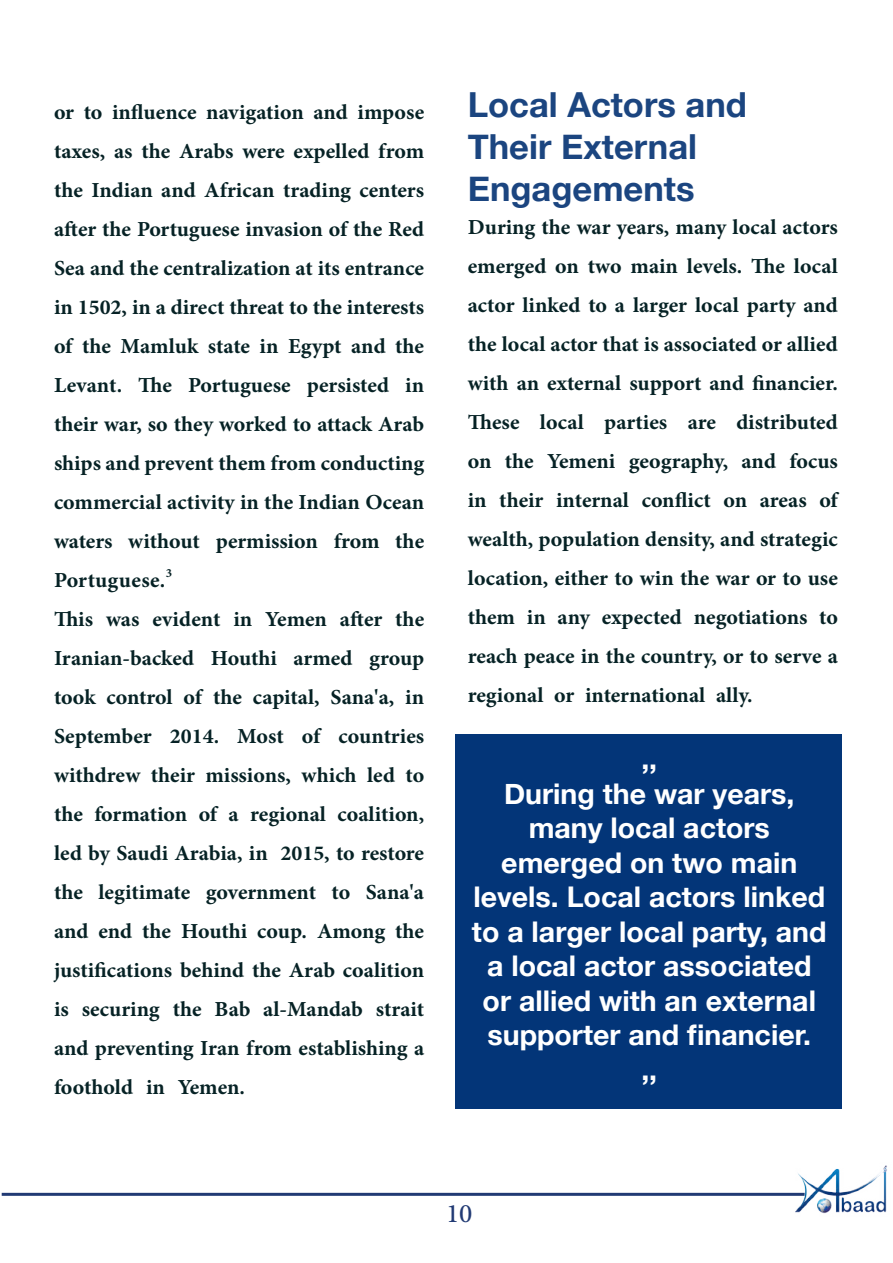
<style>
.page{position:relative;width:893px;height:1263px;background:#fff}
.page>*{position:absolute;margin:0;border:0;box-sizing:border-box;transform-origin:0 0}
.t1{font:37.5px "Adobe Arabic";color:#213a74}
.t2{font:700 34.5px/42px "Helvetica Neue LT";color:#1b4580}
.t3{font:700 30px/39px "Adobe Arabic";color:#062225;text-align:right}
.t4{font:700 28.5px/34.5px "Helvetica Neue LT";color:#fff;text-align:center}
</style>
<div class="page">
<hr style="left:2px;top:1193px;width:803px;height:3px;background:#213a74">
<img style="left:791px;top:1165px;width:96px;height:49px">
<div style="left:455px;top:734px;width:386px;height:374px;background:#033578"></div>
<p class="t3" style="left:54px;top:89px;width:372px">or to influence navigation and impose taxes, as the Arabs were expelled from the Indian and African trading centers after the Portuguese invasion of the Red Sea and the centralization at its entrance in 1502, in a direct threat to the interests of the Mamluk state in Egypt and the in</p>
<p class="t3" style="left:138px;top:362px;width:35px">The</p>
<p class="t3" style="left:307px;top:362px;width:84px">persisted</p>
<p class="t3" style="left:54px;top:362px;width:70px">Levant.</p>
<p class="t3" style="left:54px;top:401px;width:372px">their war so, they worked to attack Arab</p>
<p class="t3" style="left:54px;top:440px;width:372px">shipsandpreventthemfromconducting</p>
<p class="t3" style="left:54px;top:479px;width:372px">commercial activity in the Indian Ocean</p>
<p class="t3" style="left:395px;top:518px;width:30px">the</p>
<p class="t3" style="left:188px;top:362px;width:104px">Portuguese</p>
<p class="t3" style="left:128px;top:518px;width:73px">without</p>
<p class="t3" style="left:334px;top:518px;width:47px">from</p>
<p class="t3" style="left:216px;top:518px;width:104px">permission</p>
<p class="t3" style="left:54px;top:518px;width:60px">waters</p>
<p class="t3" style="left:54px;top:557px;width:120px">Portuguese.<sup>3</sup></p>
<p class="t3" style="left:54px;top:596px;width:372px">This was evident in Yemen after the</p>
<p class="t3" style="left:369px;top:635px;width:57px">group</p>
<p class="t3" style="left:54px;top:635px;width:142px">Iranian-backed</p>
<p class="t3" style="left:54px;top:674px;width:372px">took control of the capital, Sana i n,a'</p>
<p class="t3" style="left:339px;top:713px;width:87px">countries</p>
<p class="t3" style="left:211px;top:635px;width:68px">Houthi</p>
<p class="t3" style="left:293px;top:635px;width:61px">armed</p>
<p class="t3" style="left:54px;top:713px;width:99px">September</p>
<p class="t3" style="left:54px;top:752px;width:372px">withdrew their missions, which led to</p>
<p class="t3" style="left:54px;top:791px;width:372px">the formation of a regional coalition,</p>
<p class="t3" style="left:54px;top:830px;width:372px">led by Saudi Arabia in, 2015, to restore</p>
<p class="t3" style="left:366px;top:869px;width:60px">Sanaa'</p>
<p class="t3" style="left:302px;top:713px;width:20px">of</p>
<p class="t3" style="left:237px;top:713px;width:48px">Most</p>
<p class="t3" style="left:170px;top:713px;width:51px">2014.</p>
<p class="t3" style="left:54px;top:869px;width:372px;text-align:left">the<br>and end the Houthi coup. Among the justifications behind the Arab coalition is securing the Bab -a l Mandab strait and preventing Iran from establishing a foothold in Yemen.</p>
<p class="t3" style="left:98px;top:869px;width:93px">legitimate</p>
<p class="t3" style="left:206px;top:869px;width:112px">government</p>
<p class="t3" style="left:332px;top:869px;width:20px">to</p>
<p class="t2" style="left:468px;top:84px;width:281px">Local Actors and<br>Their External<br>Engagements</p>
<p class="t3" style="left:468px;top:204px;width:372px">During the war years, many local actors emerged on two main levels. The local actor linked to a larger local party and the local actor that is associated or allied with an external support and financier. distributed</p>
<p class="t3" style="left:468px;top:399px;width:372px;text-align:left">These<br>on the Yemeni geography, and focus in their internal conflict on areas of wealth, population density, and strategic location, either to win the war or to use them in any expected negotiations to reach peace in the country or, to serve a regional or international ally.</p>
<p class="t3" style="left:540px;top:399px;width:45px">local</p>
<p class="t3" style="left:604px;top:399px;width:64px">parties</p>
<p class="t3" style="left:688px;top:399px;width:30px">are</p>
<p class="t4" style="left:472px;top:742px;width:356px">,,<br>During the war years, many local actors emerged on two main levels. Local actors linked to a larger local party, and a local actor associated or allied with an external supporter and financier.<br>,,</p>
<p class="t1" style="left:446px;top:1187px;width:28px">10</p>
</div>
